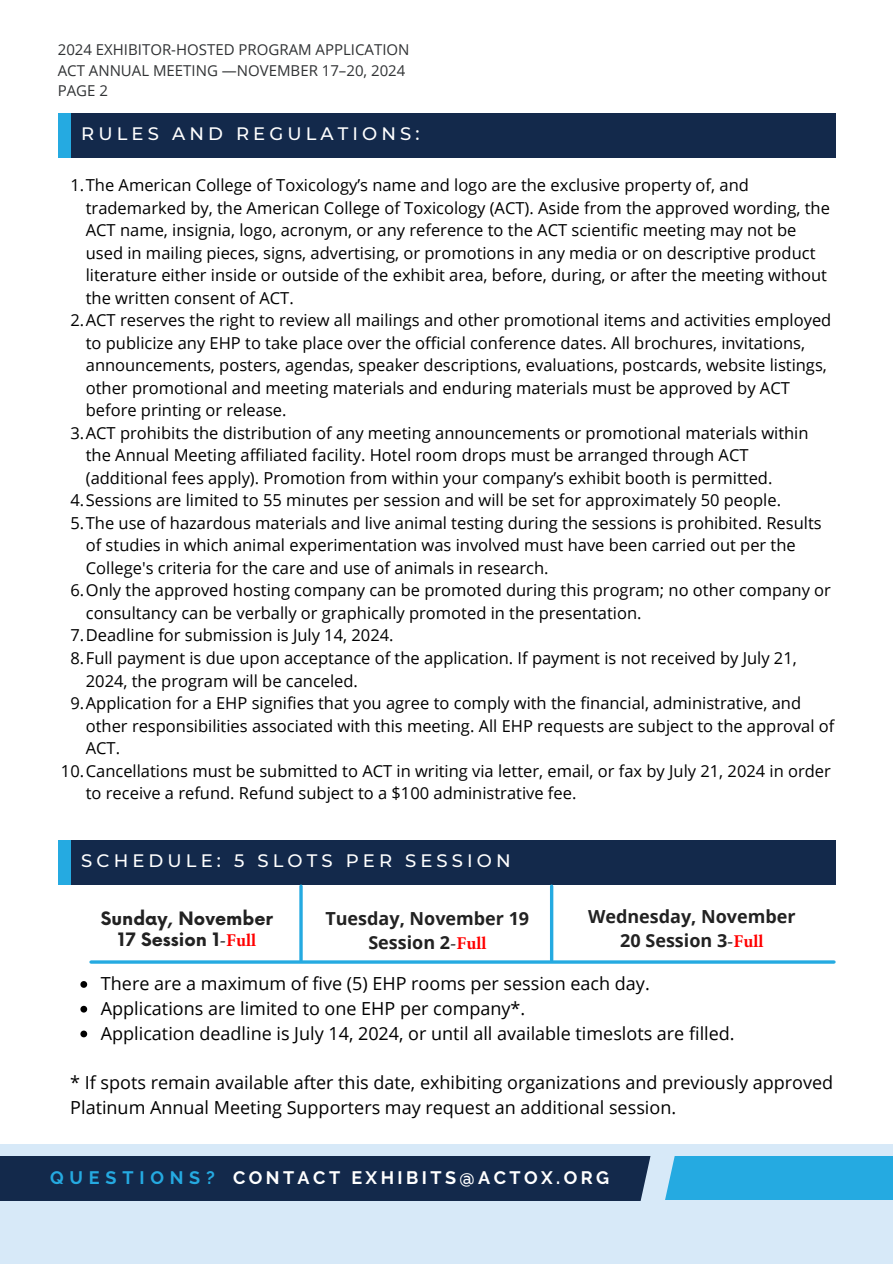
<style>
.page{position:relative;width:893px;height:1264px;background:#fff}
.page>*{position:absolute;margin:0;border:0;box-sizing:border-box;transform-origin:0 0}
.t1{font:18px/24.8px "Open Sans";color:#000}
.t2{font:700 18px/24.2px "Open Sans";color:#222;text-align:center}
.t3{font:500 18px "Montserrat";letter-spacing:.23em;color:#fff}
.t4{font:700 18px/21.3px "Now";color:#222;text-align:center}
.t5{font:700 18px "Raleway";letter-spacing:.19em;color:#fff}
.t6{font:700 18px "Raleway";letter-spacing:.32em;color:#25aae1}
.t7{font:16.5px/22.5px "Open Sans";color:#000}
.t8{font:15px "Open Sans";color:#313335}
.s1{font-family:"Minion Pro"}
.s2{font-family:"Minion Pro";color:#f00}
</style>
<div class="page">
<div style="left:58px;top:114px;width:30px;height:44px;background:#25aae1"></div>
<div style="left:71px;top:114px;width:764px;height:44px;background:#13294b"></div>
<div style="left:58px;top:840px;width:30px;height:44px;background:#25aae1"></div>
<div style="left:71px;top:840px;width:764px;height:44px;background:#13294b"></div>
<svg style="left:299px;top:886px;width:4px;height:74px"></svg>
<hr style="left:550px;top:886px;width:3px;height:74px;background:#25aae1">
<hr style="left:91px;top:960px;width:742px;height:3px;background:#25aae1">
<svg style="left:80px;top:981px;width:7px;height:6px"></svg>
<svg style="left:80px;top:1005px;width:7px;height:7px"></svg>
<svg style="left:80px;top:1030px;width:7px;height:7px"></svg>
<div style="left:0;top:1143px;width:892px;height:120px;background:#d7e9f8"></div>
<div style="left:0;top:1155px;width:656px;height:45px;background:#13294b"></div>
<div style="left:653px;top:1155px;width:239px;height:44px;background:#25aae1"></div>
<svg style="left:609px;top:1143px;width:82px;height:58px"></svg>
<p class="t8" style="left:58px;top:39px;width:353px">2024 EXHIBITOR-HOSTED PROGRAM APPLICATION</p>
<p class="t8" style="left:58px;top:60px;width:349px">ACT ANNUAL MEETING —NOVEMBER 17–20, 2024</p>
<p class="t8" style="left:58px;top:80px;width:52px">PAGE 2</p>
<h1 class="t3" style="left:81px;top:123px;width:340px">RULES AND REGULATIONS:</h1>
<p class="t7" style="left:86px;top:174px;width:745px;text-indent:-15px">1.The American College of Toxicology’s name and logo are the exclusive property of, and trademarked by, the American College of Toxicology (ACT). Aside from the approved wording, the ACT name, insignia, logo, acronym, or any reference to the ACT scientific meeting may not be used in mailing pieces, signs, advertising, or promotions in any media or on descriptive product literature either inside or outside of the exhibit area, before, during, or after the meeting without the written consent of ACT.</p>
<p class="t7" style="left:86px;top:309px;width:747px;text-indent:-15px">2.ACT reserves the right to review all mailings and other promotional items and activities employed to publicize any EHP to take place over the official conference dates. All brochures, invitations, announcements, posters, agendas, speaker descriptions, evaluations, postcards, website listings, other promotional and meeting materials and enduring materials must be approved by ACT before printing or release.</p>
<p class="t7" style="left:86px;top:421px;width:724px;text-indent:-15px">3.ACT prohibits the distribution of any meeting announcements or promotional materials within the Annual Meeting affiliated facility. Hotel room drops must be arranged through ACT (additional fees apply). Promotion from within your company’s exhibit booth is permitted.</p>
<p class="t7" style="left:70px;top:489px;width:712px">4.Sessions are limited to 55 minutes per session and will be set for approximately 50 people.</p>
<p class="t7" style="left:86px;top:511px;width:737px;text-indent:-15px">5.The use of hazardous materials and live animal testing during the sessions is prohibited. Results of studies in which animal experimentation was involved must have been carried out per the<br>College's criteria for the care and use of animals in research.</p>
<p class="t7" style="left:86px;top:579px;width:746px;text-indent:-15px">6.Only the approved hosting company can be promoted during this program; no other company or consultancy can be verbally or graphically promoted in the presentation.</p>
<p class="t7" style="left:70px;top:624px;width:325px">7.Deadline for submission is July 14, 2024.</p>
<p class="t7" style="left:86px;top:646px;width:712px;text-indent:-15px">8.Full payment is due upon acceptance of the application. If payment is not received by July 21,<br>2024, the program will be canceled.</p>
<p class="t7" style="left:86px;top:691px;width:750px;text-indent:-15px">9.Application for a EHP signifies that you agree to comply with the financial, administrative, and other responsibilities associated with this meeting. All EHP requests are subject to the approval of<br>ACT.</p>
<p class="t7" style="left:86px;top:759px;width:746px;text-indent:-25px">10.Cancellations must be submitted to ACT in writing via letter, email, or fax by July 21, 2024 in order to receive a refund. Refund subject to a $100 administrative fee.</p>
<h1 class="t3" style="left:81px;top:849px;width:431px">SCHEDULE: 5 SLOTS PER SESSION</h1>
<h2 class="t4" style="left:101px;top:908px;width:174px">Sunday, November<br>17 Session 1<span class="s1">-</span><span class="s2">Full</span></h2>
<h2 class="t2" style="left:325px;top:905px;width:205px">Tuesday, November 19<br>Session 2<span class="s1">-</span><span class="s2">Full</span></h2>
<h2 class="t2" style="left:588px;top:904px;width:209px">Wednesday, November<br>20 Session 3<span class="s1">-</span><span class="s2">Full</span></h2>
<p class="t1" style="left:101px;top:970px;width:550px">There are a maximum of five (5) EHP rooms per session each day.</p>
<p class="t1" style="left:101px;top:995px;width:426px">Applications are limited to one EHP per company*.</p>
<p class="t1" style="left:101px;top:1020px;width:635px">Application deadline is July 14, 2024, or until all available timeslots are filled.</p>
<p class="t1" style="left:70px;top:1069px;width:764px">* If spots remain available after this date, exhibiting organizations and previously approved<br>Platinum Annual Meeting Supporters may request an additional session.</p>
<h1 class="t6" style="left:50px;top:1166px;width:166px">QUESTIONS?</h1>
<h1 class="t5" style="left:233px;top:1166px;width:377px">CONTACT EXHIBITS@ACTOX.ORG</h1>
</div>
